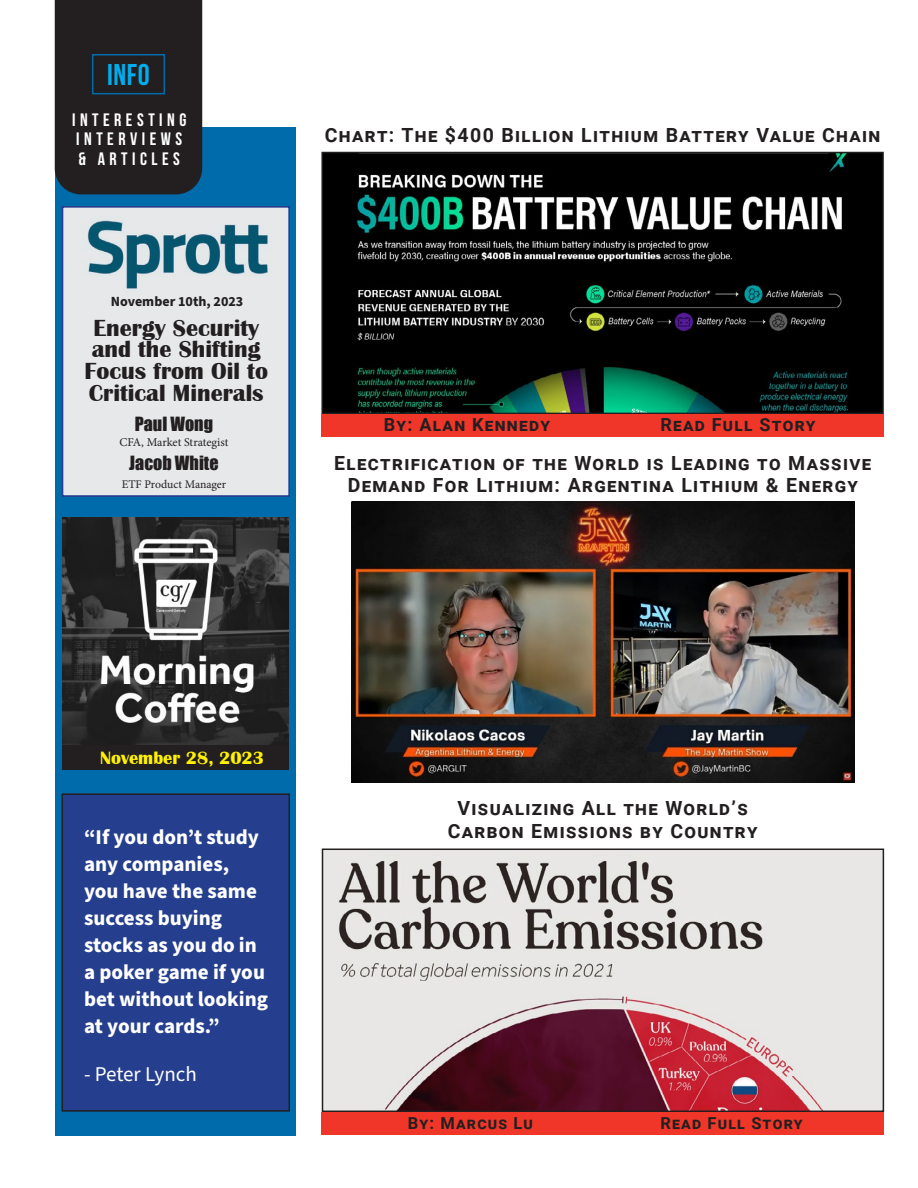
<style>
.page{position:relative;width:918px;height:1188px;background:#fff}
.page>*{position:absolute;margin:0;border:0;box-sizing:border-box;transform-origin:0 0}
.t1{font:700 30px "Bebas Neue";color:#00aeef}
.t2{font:700 24px/21.6px "Britannic";color:#231f20;text-align:center}
.Paragraph___tab{font:700 21px/27px "Source Sans Pro";color:#fff}
.Paragraph___tab-2{font:21px "Source Sans Pro";letter-spacing:-.005em;color:#fff}
.Names{font:700 19.5px/22.5px "Roboto";letter-spacing:.07em;color:#231f20;text-align:center}
.t3{font:700 18.45px "Britannic";color:#fff101}
.t4{font:700 18px/19.5px "Bebas Neue";letter-spacing:.25em;color:#fff}
.Names-2{font:700 18px "Roboto";letter-spacing:.07em;color:#231f20}
.t5{font:18px "Impact";color:#231f20}
.Names-3{font:700 16.5px "Roboto";letter-spacing:.07em;color:#231f20}
.t6{font:700 13.95px "Source Sans Pro";color:#231f20}
.t7{font:12px "Minion Pro";letter-spacing:-.005em;color:#231f20}
.t8{font:11.7px "Minion Pro";letter-spacing:-.005em;color:#231f20}
</style>
<div class="page">
<div style="left:56px;top:127px;width:240px;height:1008px;background:#006bab"></div>
<div style="left:54px;top:0;width:149px;height:195px;background:#231f20"></div>
<div style="left:92px;top:54px;width:73px;height:40px;border:2px solid #006bab"></div>
<img style="left:324px;top:155px;width:557px;height:256px">
<div style="left:321px;top:152px;width:563px;height:262px;border:2px solid #231f20"></div>
<img style="left:325px;top:852px;width:556px;height:257px">
<div style="left:322px;top:849px;width:562px;height:263px;border:2px solid #231f20"></div>
<img style="left:351px;top:502px;width:503px;height:281px">
<div style="left:322px;top:1112px;width:562px;height:23px;background:#f03629"></div>
<div style="left:321px;top:414px;width:563px;height:23px;background:#f03629"></div>
<div style="left:62px;top:517px;width:227px;height:253px;background:#231f20"></div>
<img style="left:63px;top:517px;width:226px;height:228px">
<div style="left:62px;top:207px;width:227px;height:289px;background:#e6e8e9"></div>
<img style="left:87px;top:220px;width:181px;height:69px">
<div style="left:62px;top:206px;width:228px;height:291px;border:2px solid #253f8e"></div>
<div style="left:62px;top:794px;width:227px;height:317px;background:#253f8e"></div>
<div style="left:62px;top:793px;width:228px;height:319px;border:2px solid #231f20"></div>
<p class="t1" style="left:107px;top:59px;width:44px">INFO</p>
<p class="t4" style="left:72px;top:110px;width:116px">INTERESTING<br>INTERVIEWS &amp; ARTICLES</p>
<p class="t6" style="left:111px;top:292px;width:134px">November 10th, 2023</p>
<p class="t2" style="left:84px;top:317px;width:185px">Energy Security and the Shifting<br>Focus from Oil to<br>Critical Minerals</p>
<p class="t5" style="left:135px;top:410px;width:80px">Paul Wong</p>
<p class="t7" style="left:120px;top:434px;width:110px">CFA, Market Strategist</p>
<p class="t5" style="left:129px;top:449px;width:91px">Jacob White</p>
<p class="t8" style="left:122px;top:476px;width:106px">ETF Product Manager</p>
<p class="Names" style="left:325px;top:123px;width:557px">Chart: The $400 Billion Lithium Battery Value Chain</p>
<p class="Names-2" style="left:384px;top:412px;width:167px">By: Alan Kennedy</p>
<p class="Names-2" style="left:660px;top:412px;width:156px">Read Full Story</p>
<p class="Names" style="left:334px;top:451px;width:538px">Electrification of the World is Leading to Massive<br>Demand For Lithium: Argentina Lithium &amp; Energy</p>
<p class="t3" style="left:100px;top:747px;width:165px">November 28, 2023</p>
<p class="Paragraph___tab" style="left:84px;top:824px;width:186px">“If you don’t study any companies, you have the same success buying stocks as you do in a poker game if you bet without looking at your cards.”</p>
<p class="Paragraph___tab-2" style="left:84px;top:1060px;width:114px">- Peter Lynch</p>
<p class="Names" style="left:448px;top:797px;width:311px">Visualizing All the World’s<br>Carbon Emissions by Country</p>
<p class="Names-3" style="left:408px;top:1112px;width:127px">By: Marcus Lu</p>
<p class="Names-3" style="left:660px;top:1112px;width:143px">Read Full Story</p>
</div>
